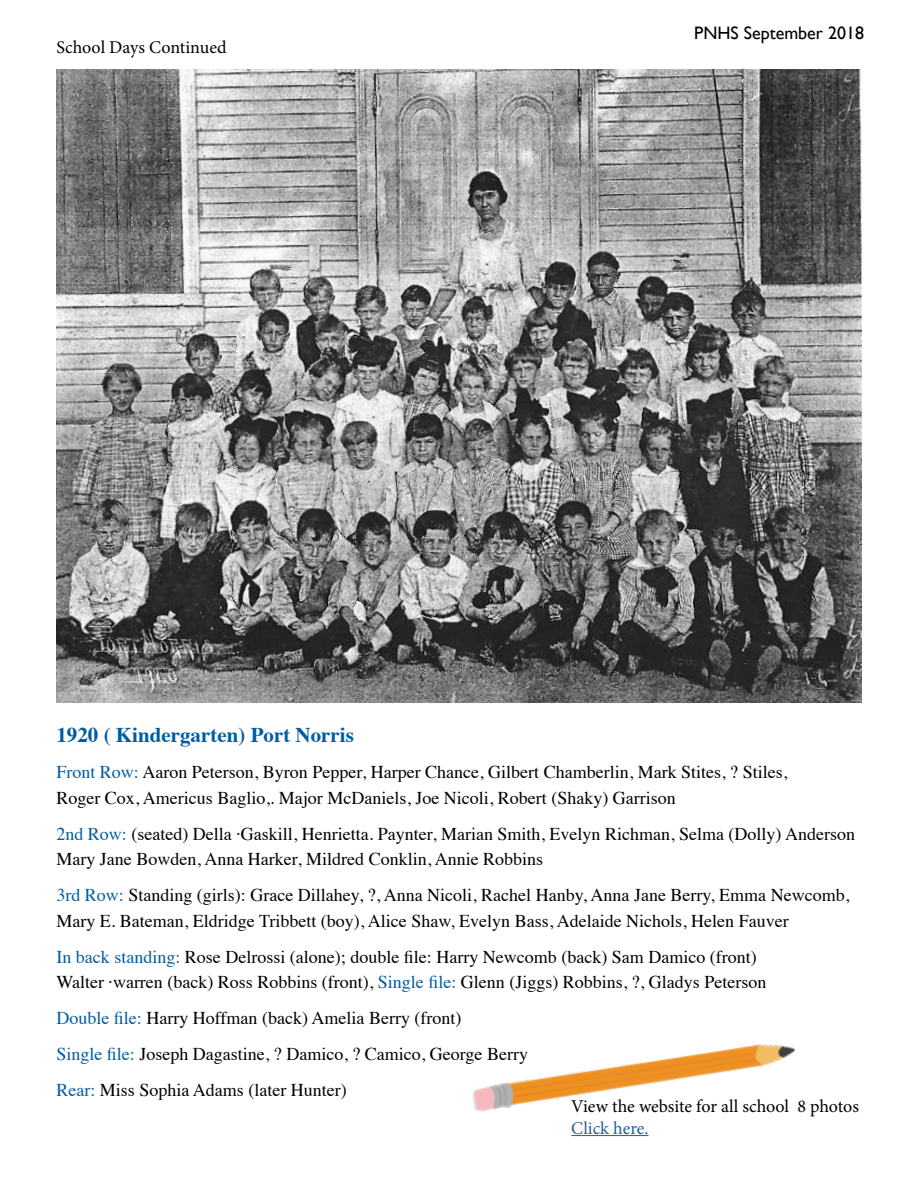
<style>
.page{position:relative;width:918px;height:1188px;background:#fff}
.page>*{position:absolute;margin:0;border:0;box-sizing:border-box;transform-origin:0 0}
.t1{font:700 21px "Times";color:#005da0}
.t2{font:18px/25.5px "Times";color:#000}
.t3{font:18px "Minion Pro";letter-spacing:-.005em;color:#000}
.t4{font:18px "Gill Sans";color:#000}
.t5{font:18px "Minion Pro";color:#215e9e}
.s1{color:#005da0}
</style>
<div class="page">
<img style="left:56px;top:70px;width:806px;height:633px">
<img style="left:473px;top:1044px;width:322px;height:68px">
<hr style="left:571px;top:1135px;width:78px;height:1px;background:#215e9e">
<p class="t3" style="left:56px;top:36px;width:172px">School Days Continued</p>
<p class="t4" style="left:694px;top:23px;width:171px">PNHS September 2018</p>
<p class="t1" style="left:56px;top:715px;width:299px">1920 ( Kindergarten) Port Norris</p>
<p class="t2" style="left:56px;top:758px;width:732px"><span class="s1">Front Row:</span> Aaron Peterson, Byron Pepper, Harper Chance, Gilbert Chamberlin, Mark Stites, ? Stiles,<br>Roger Cox, Americus Baglio,. Major McDaniels, Joe Nicoli, Robert (Shaky) Garrison</p>
<p class="t2" style="left:56px;top:819px;width:800px"><span class="s1">2nd Row:</span> (seated) Della ·Gaskill, Henrietta. Paynter, Marian Smith, Evelyn Richman, Selma (Dolly) Anderson<br>Mary Jane Bowden, Anna Harker, Mildred Conklin, Annie Robbins</p>
<p class="t2" style="left:56px;top:881px;width:794px"><span class="s1">3rd Row:</span> Standing (girls): Grace Dillahey, ?, Anna Nicoli, Rachel Hanby, Anna Jane Berry, Emma Newcomb,<br>Mary E. Bateman, Eldridge Tribbett (boy), Alice Shaw, Evelyn Bass, Adelaide Nichols, Helen Fauver</p>
<p class="t2" style="left:56px;top:942px;width:711px"><span class="s1">In back standing:</span> Rose Delrossi (alone); double file: Harry Newcomb (back) Sam Damico (front)<br>Walter ·warren (back) Ross Robbins (front), <span class="s1">Single file:</span> Glenn (Jiggs) Robbins, ?, Gladys Peterson</p>
<p class="t2" style="left:56px;top:999px;width:473px;line-height:36px"><span class="s1">Double file:</span> Harry Hoffman (back) Amelia Berry (front)<br><span class="s1">Single file:</span> Joseph Dagastine, ? Damico, ? Camico, George Berry<br><span class="s1">Rear:</span> Miss Sophia Adams (later Hunter)</p>
<p class="t3" style="left:571px;top:1094px;width:289px">View the website for all school 8 photos</p>
<p class="t5" style="left:571px;top:1116px;width:79px">Click here.</p>
</div>
